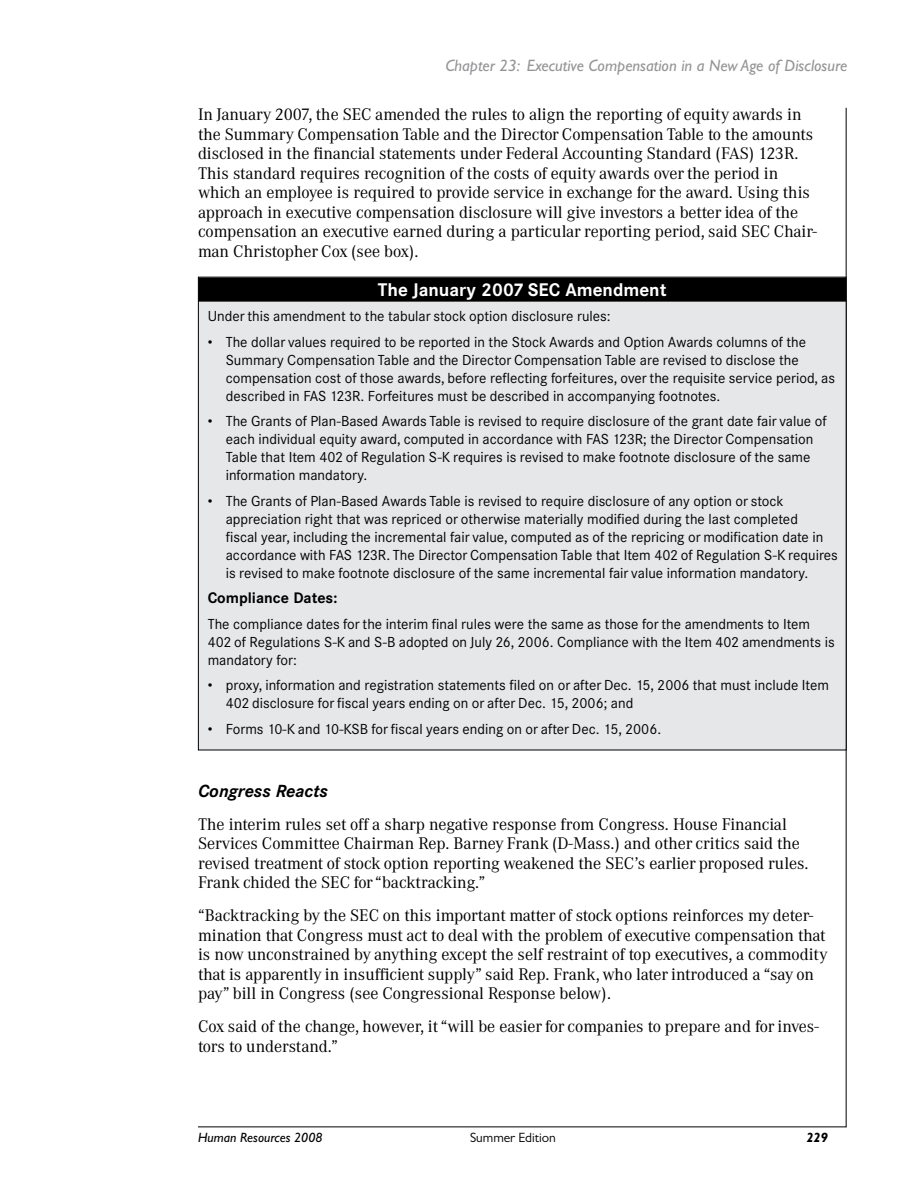
<style>
.page{position:relative;width:918px;height:1188px;background:#fff}
.page>*{position:absolute;margin:0;border:0;box-sizing:border-box;transform-origin:0 0}
.t1{font:700 18px "Corporate SBQ";color:#fff}
.t2{font:italic 700 17.25px "Corporate SBQ";color:#000}
.t3{font:16.5px/19.5px "Corporate ABQ";color:#000}
.t4{font:italic 16.5px "Gill Sans";color:#939598}
.t5{font:700 15px "Corporate SBQ";color:#000}
.t6{font:14.25px/18px "Corporate SBQ";color:#000}
.t7{font:italic 13.5px "Gill Sans";color:#000}
.t8{font:13.5px "Gill Sans";color:#000}
.t9{font:italic 700 13.5px "Gill Sans";color:#000}
</style>
<div class="page">
<hr style="left:846px;top:108px;width:1px;height:1019px;background:#000">
<hr style="left:198px;top:1126px;width:649px;height:1px;background:#000">
<div style="left:198px;top:277px;width:648px;height:473px;background:#e6e7e8"></div>
<div style="left:198px;top:278px;width:648px;height:24px;background:#000"></div>
<p class="t4" style="left:445px;top:56px;width:403px">Chapter 23: Executive Compensation in a New Age of Disclosure</p>
<p class="t3" style="left:198px;top:105px;width:620px">In January 2007, the SEC amended the rules to align the reporting of equity awards in the Summary Compensation Table and the Director Compensation Table to the amounts disclosed in the financial statements under Federal Accounting Standard (FAS) 123R.<br>This standard requires recognition of the costs of equity awards over the period in which an employee is required to provide service in exchange for the award. Using this approach in executive compensation disclosure will give investors a better idea of the compensation an executive earned during a particular reporting period, said SEC Chair&shy;man Christopher Cox (see box).</p>
<p class="t1" style="left:378px;top:279px;width:290px">The January 2007 SEC Amendment</p>
<p class="t6" style="left:208px;top:307px;width:404px">Under this amendment to the tabular stock option disclosure rules:</p>
<p class="t6" style="left:226px;top:333px;width:611px;text-indent:-18px">• The dollar values required to be reported in the Stock Awards and Option Awards columns of the Summary Compensation Table and the Director Compensation Table are revised to disclose the compensation cost of those awards, before reflecting forfeitures, over the requisite service period, as described in FAS 123R. Forfeitures must be described in accompanying footnotes.</p>
<p class="t6" style="left:226px;top:412px;width:603px;text-indent:-18px">• The Grants of Plan-Based Awards Table is revised to require disclosure of the grant date fair value of each individual equity award, computed in accordance with FAS 123R; the Director Compensation Table that Item 402 of Regulation S-K requires is revised to make footnote disclosure of the same information mandatory.</p>
<p class="t6" style="left:226px;top:492px;width:614px;text-indent:-18px">• The Grants of Plan-Based Awards Table is revised to require disclosure of any option or stock appreciation right that was repriced or otherwise materially modified during the last completed<br>fiscal year, including the incremental fair value, computed as of the repricing or modification date in accordance with FAS 123R. The Director Compensation Table that Item 402 of Regulation S-K requires is revised to make footnote disclosure of the same incremental fair value information mandatory.</p>
<p class="t5" style="left:208px;top:589px;width:131px">Compliance Dates:</p>
<p class="t6" style="left:208px;top:615px;width:628px">The compliance dates for the interim final rules were the same as those for the amendments to Item<br>402 of Regulations S-K and S-B adopted on July 26, 2006. Compliance with the Item 402 amendments is mandatory for:</p>
<p class="t6" style="left:226px;top:676px;width:605px;text-indent:-18px">• proxy, information and registration statements filed on or after Dec. 15, 2006 that must include Item<br>402 disclosure for fiscal years ending on or after Dec. 15, 2006; and</p>
<p class="t6" style="left:208px;top:720px;width:455px">• Forms 10-K and 10-KSB for fiscal years ending on or after Dec. 15, 2006.</p>
<p class="t2" style="left:198px;top:780px;width:132px">Congress Reacts</p>
<p class="t3" style="left:198px;top:815px;width:612px">The interim rules set off a sharp negative response from Congress. House Financial Services Committee Chairman Rep. Barney Frank (D-Mass.) and other critics said the revised treatment of stock option reporting weakened the SEC’s earlier proposed rules.<br>Frank chided the SEC for “backtracking.”</p>
<p class="t3" style="left:198px;top:906px;width:631px">“Backtracking by the SEC on this important matter of stock options reinforces my deter&shy;mination that Congress must act to deal with the problem of executive compensation that is now unconstrained by anything except the self restraint of top executives, a commodity that is apparently in insufficient supply” said Rep. Frank, who later introduced a “say on pay” bill in Congress (see Congressional Response below).</p>
<p class="t3" style="left:198px;top:1017px;width:622px">Cox said of the change, however, it “will be easier for companies to prepare and for inves&shy;tors to understand.”</p>
<p class="t7" style="left:198px;top:1129px;width:126px">Human Resources 2008</p>
<p class="t8" style="left:470px;top:1129px;width:87px">Summer Edition</p>
<p class="t9" style="left:806px;top:1129px;width:23px">229</p>
</div>
